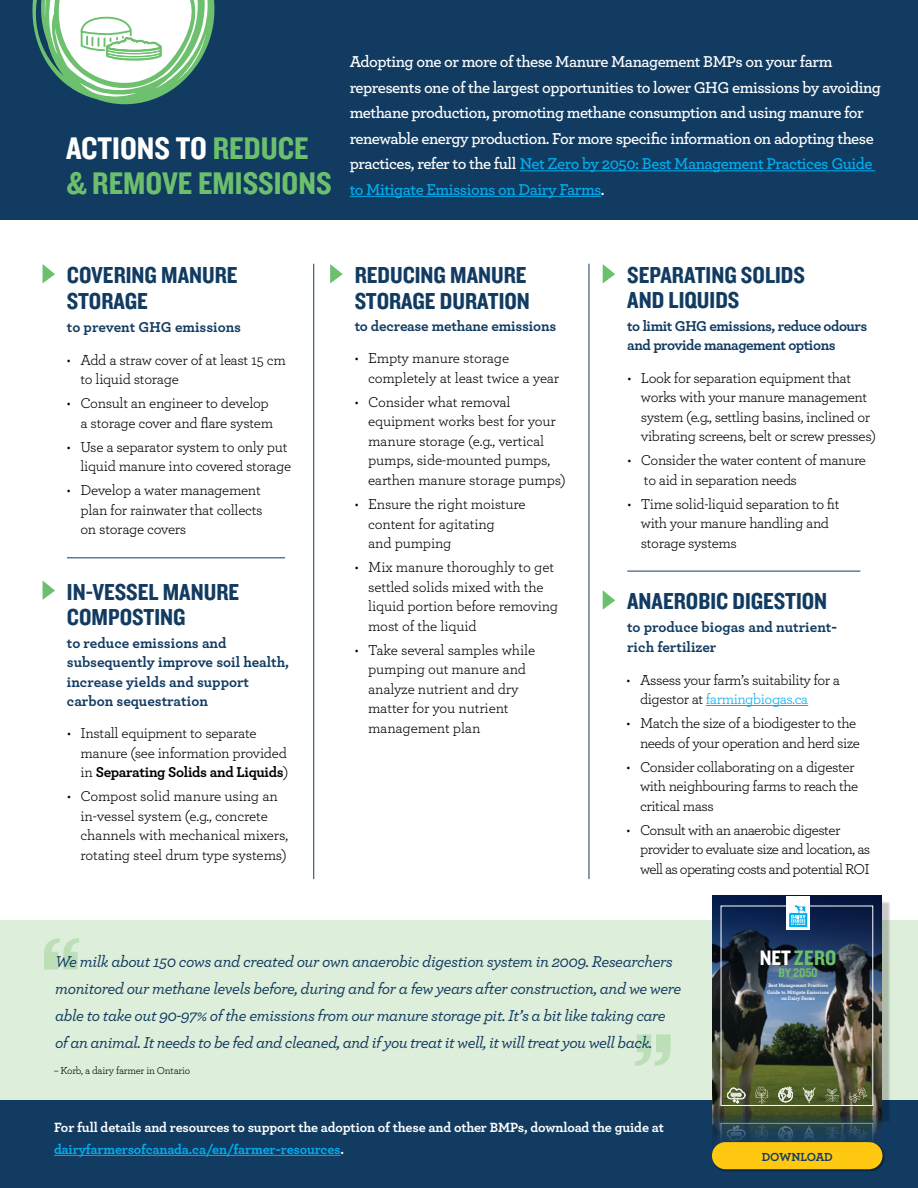
<style>
.page{position:relative;width:918px;height:1188px;background:#fff}
.page>*{position:absolute;margin:0;border:0;box-sizing:border-box;transform-origin:0 0}
.Category_Header{font:32.4px/35px "Knockout 50 Welterweight";color:#6cc06d}
.Category_Header-2{font:24px/25.5px "Knockout 50 Welterweight";color:#113b61}
.t1{font:21.75px "Knockout 50 Welterweight";letter-spacing:.01em;color:#6cc06d}
.BMP_body_copy{font:600 16.5px/25.5px "Archer";letter-spacing:-.03em;color:#fff}
.Callout_body{font:italic 500 16.5px/27px "Archer";letter-spacing:-.025em;color:#113b61}
.t2{font:15px/19.5px "Archer";letter-spacing:-.02em;color:#000}
.t3{font:700 15px/19.5px "Archer";letter-spacing:-.005em;color:#113b61}
.t4{font:15px/19.5px "Archer";letter-spacing:-.05em;color:#000}
.t5{font:700 15px/19.5px "Archer";letter-spacing:-.03em;color:#113b61}
.BMP_body_copy-2{font:700 14.1px/21.8px "Archer";letter-spacing:-.01em;color:#fff}
.t6{font:13.05px "Knockout 50 Welterweight";letter-spacing:-.01em;color:#6cc06d}
.BMP_body_copy-3{font:700 12.15px "Archer";letter-spacing:-.01em;color:#113b61}
.t7{font:10.5px "Archer";letter-spacing:-.02em;color:#000}
.t8{font:700 5.25px/6.6px "Archer";letter-spacing:.005em;color:#fff;text-align:center;scale:.92 1}
.s1{color:#fff}
.s2{color:#00aeef}
.s3{font-weight:700}
</style>
<div class="page">
<div style="left:0;top:920px;width:918px;height:202px;background:#ddeeda"></div>
<div style="left:0;top:1101px;width:918px;height:87px;background:#113b61"></div>
<div style="left:718px;top:901px;width:173px;height:222px;background:#000;opacity:.21"></div>
<svg style="left:713px;top:896px;width:168px;height:85px;background:#1c2e4c"></svg>
<img style="left:713px;top:981px;width:168px;height:133px">
<div style="left:721px;top:906px;width:152px;height:200px;border:1px solid #fff"></div>
<div style="left:786px;top:896px;width:24px;height:34px;background:#fff"></div>
<svg style="left:789px;top:905px;width:19px;height:23px"></svg>
<svg style="left:779px;top:1087px;width:14px;height:15px"></svg>
<svg style="left:825px;top:1089px;width:14px;height:14px"></svg>
<svg style="left:849px;top:1088px;width:18px;height:15px"></svg>
<svg style="left:803px;top:1088px;width:12px;height:15px"></svg>
<svg style="left:755px;top:1087px;width:13px;height:17px"></svg>
<svg style="left:727px;top:1088px;width:18px;height:15px"></svg>
<svg style="left:713px;top:1114px;width:168px;height:28px;background:#30433b"></svg>
<svg style="left:721px;top:1123px;width:152px;height:19px"></svg>
<hr style="left:54px;top:1155px;width:287px;height:1px;background:#00aeef">
<div style="left:712px;top:1142px;width:173px;height:30px;background:#000;opacity:.4"></div>
<div style="left:712px;top:1142px;width:171px;height:27px;background:#ffc912;border-radius:14px"></div>
<svg style="left:44px;top:938px;width:35px;height:32px"></svg>
<svg style="left:635px;top:1034px;width:36px;height:32px"></svg>
<div style="left:0;top:0;width:918px;height:219px;background:#113b61"></div>
<hr style="left:520px;top:170px;width:355px;height:1px;background:#00aeef">
<hr style="left:350px;top:196px;width:251px;height:1px;background:#00aeef">
<hr style="left:706px;top:705px;width:102px;height:1px;background:#00aeef">
<hr style="left:313px;top:264px;width:1px;height:615px;background:#113b61">
<hr style="left:589px;top:264px;width:1px;height:615px;background:#113b61">
<hr style="left:67px;top:557px;width:218px;height:1px;background:#113b61">
<hr style="left:627px;top:571px;width:233px;height:1px;background:#113b61">
<svg style="left:43px;top:264px;width:12px;height:19px"></svg>
<svg style="left:603px;top:264px;width:12px;height:19px"></svg>
<svg style="left:43px;top:581px;width:12px;height:19px"></svg>
<svg style="left:330px;top:264px;width:13px;height:19px"></svg>
<svg style="left:603px;top:590px;width:12px;height:20px"></svg>
<svg style="left:32px;top:0;width:183px;height:105px"></svg>
<p class="Category_Header" style="left:66px;top:129px;width:267px"><span class="s1">ACTIONS TO</span> REDUCE &amp; REMOVE EMISSIONS</p>
<p class="BMP_body_copy" style="left:350px;top:48px;width:533px">Adopting one or more of these Manure Management BMPs on your farm represents one of the largest opportunities to lower GHG emissions by avoiding methane production, promoting methane consumption and using manure for renewable energy production. For more specific information on adopting these practices, refer to the full <span class="s2">Net Zero by 2050: Best Management Practices Guide to Mitigate Emissions on Dairy Farms</span>.</p>
<p class="Category_Header-2" style="left:67px;top:262px;width:172px">COVERING MANURE<br>STORAGE</p>
<p class="t3" style="left:67px;top:317px;width:176px">to prevent GHG emissions</p>
<p class="t2" style="left:80px;top:349px;width:207px;text-indent:-14px">• Add a straw cover of at least 15 cm to liquid storage</p>
<p class="t2" style="left:67px;top:393px;width:208px;text-align:right">• Consult an engineer to develop a storage cover and flare system</p>
<p class="t2" style="left:67px;top:436px;width:226px;text-align:right">• Use a separator system to only put liquid manure into covered storage</p>
<p class="t2" style="left:80px;top:480px;width:184px;text-indent:-14px">• Develop a water management plan for rainwater that collects on storage covers</p>
<p class="Category_Header-2" style="left:67px;top:578px;width:174px">IN-VESSEL MANURE<br>COMPOSTING</p>
<p class="t3" style="left:67px;top:632px;width:224px">to reduce emissions and subsequently improve soil health, increase yields and support carbon sequestration</p>
<p class="t2" style="left:81px;top:723px;width:209px;text-indent:-14px">• Install equipment to separate manure (see information provided in <span class="s3">Separating Solids and Liquids</span>)</p>
<p class="t2" style="left:81px;top:786px;width:209px;text-indent:-14px">• Compost solid manure using an in-vessel system (e.g., concrete channels with mechanical mixers, rotating steel drum type systems)</p>
<p class="Category_Header-2" style="left:355px;top:262px;width:177px">REDUCING MANURE<br>STORAGE DURATION</p>
<p class="t3" style="left:355px;top:315px;width:203px">to decrease methane emissions</p>
<p class="t2" style="left:368px;top:348px;width:193px;text-indent:-14px">• Empty manure storage completely at least twice a year</p>
<p class="t2" style="left:368px;top:392px;width:199px;text-indent:-14px">• Consider what removal equipment works best for your manure storage (e.g., vertical pumps, side-mounted pumps, earthen manure storage pumps)</p>
<p class="t2" style="left:368px;top:494px;width:159px;text-indent:-14px">• Ensure the right moisture content for agitating<br>and pumping</p>
<p class="t2" style="left:368px;top:557px;width:192px;text-indent:-14px">• Mix manure thoroughly to get settled solids mixed with the liquid portion before removing most of the liquid</p>
<p class="t2" style="left:368px;top:639px;width:169px;text-indent:-14px">• Take several samples while pumping out manure and analyze nutrient and dry matter for you nutrient management plan</p>
<p class="Category_Header-2" style="left:627px;top:261px;width:179px">SEPARATING SOLIDS<br>AND LIQUIDS</p>
<p class="t5" style="left:627px;top:315px;width:242px">to limit GHG emissions, reduce odours and provide management options</p>
<p class="t2" style="left:641px;top:367px;width:237px;text-indent:-14px">• Look for separation equipment that works with your manure management system (e.g., settling basins, inclined or vibrating screens, belt or screw presses)</p>
<p class="t2" style="left:644px;top:450px;width:224px;text-indent:-17px">• Consider the water content of manure to aid in separation needs</p>
<p class="t2" style="left:641px;top:493px;width:200px;text-indent:-14px">• Time solid-liquid separation to fit with your manure handling and storage systems</p>
<p class="Category_Header-2" style="left:627px;top:588px;width:202px">ANAEROBIC DIGESTION</p>
<p class="t3" style="left:627px;top:616px;width:211px">to produce biogas and nutrient&shy;rich fertilizer</p>
<p class="t2" style="left:640px;top:669px;width:201px;text-indent:-14px">• Assess your farm’s suitability for a digestor at <span class="s2">farmingbiogas.ca</span></p>
<p class="t2" style="left:627px;top:713px;width:235px;text-align:right">• Match the size of a biodigester to the needs of your operation and herd size</p>
<p class="t2" style="left:640px;top:756px;width:220px;text-indent:-14px">• Consider collaborating on a digester with neighbouring farms to reach the critical mass</p>
<p class="t4" style="left:640px;top:819px;width:232px;text-indent:-14px">• Consult with an anaerobic digester provider to evaluate size and location, as well as operating costs and potential ROI</p>
<p class="Callout_body" style="left:55px;top:947px;width:628px">We milk about 150 cows and created our own anaerobic digestion system in 2009. Researchers monitored our methane levels before, during and for a few years after construction, and we were able to take out 90-97% of the emissions from our manure storage pit. It’s a bit like taking care of an animal. It needs to be fed and cleaned, and if you treat it well, it will treat you well back.</p>
<p class="t7" style="left:54px;top:1064px;width:138px">– Korb, a dairy farmer in Ontario</p>
<p class="BMP_body_copy-2" style="left:54px;top:1116px;width:612px">For full details and resources to support the adoption of these and other BMPs, download the guide at <span class="s2">dairyfarmersofcanada.ca/en/farmer-resources</span>.</p>
<p class="t1" style="left:760px;top:943px;width:78px"><span class="s1">NET</span> ZERO</p>
<p class="t6" style="left:779px;top:964px;width:41px">BY 2050</p>
<p class="t8" style="left:767px;top:982px;width:69px">Best Management Practices<br>Guide to Mitigate Emissions on Dairy Farms</p>
<p class="BMP_body_copy-3" style="left:762px;top:1147px;width:73px">DOWNLOAD</p>
</div>
